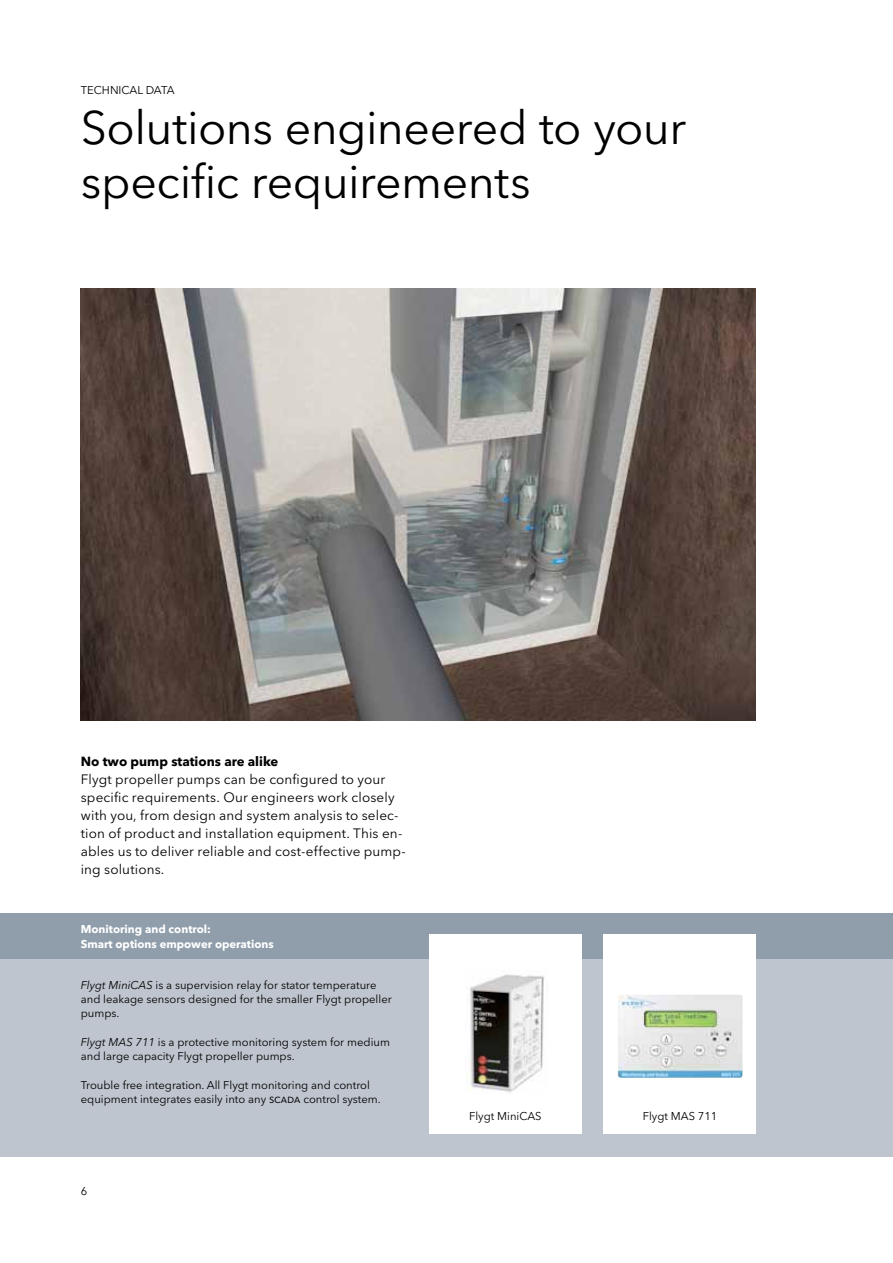
<style>
.page{position:relative;width:893px;height:1263px;background:#fff}
.page>*{position:absolute;margin:0;border:0;box-sizing:border-box;transform-origin:0 0}
.t1{font:46.5px/54.3px "Avenir Next LT Pro";letter-spacing:-.01em;color:#000}
.t2{font:13.5px/18px "Avenir Next LT Pro";letter-spacing:.01em;color:#000}
.t3{font:700 13.2px "Avenir Next LT Pro";color:#000}
.t4{font:11.25px/14.2px "Avenir Next LT Pro";color:#000}
.t5{font:700 11.25px/14.2px "Avenir Next LT Pro";color:#fff}
.s1{font-style:italic}
.s2{font-size:11.85px}
</style>
<div class="page">
<div style="left:0;top:914px;width:893px;height:243px;background:#bfc5ce"></div>
<div style="left:0;top:914px;width:893px;height:45px;background:#909eac"></div>
<div style="left:429px;top:934px;width:153px;height:200px;background:#fff"></div>
<img style="left:466px;top:974px;width:78px;height:118px">
<div style="left:603px;top:934px;width:153px;height:200px;background:#fff"></div>
<img style="left:618px;top:995px;width:125px;height:83px">
<img style="left:81px;top:288px;width:675px;height:432px">
<p class="t4" style="left:81px;top:83px;width:15px">Techn</p>
<p class="t4" style="left:119px;top:83px;width:11px">icald</p>
<p class="t4" style="left:154px;top:83px;width:20px">ATa</p>
<h1 class="t1" style="left:81px;top:101px;width:607px">Solutions engineered to your specific requirements</h1>
<p class="t3" style="left:81px;top:753px;width:199px">No two pump stations are alike</p>
<p class="t2" style="left:81px;top:770px;width:327px">Flygt propeller pumps can be configured to your specific requirements. Our engineers work closely with you, from design and system analysis to selec&shy;tion of product and installation equipment. This en&shy;ables us to deliver reliable and cost-effective pump&shy;ing solutions.</p>
<p class="t5" style="left:81px;top:922px;width:194px">Monitoring and control:<br>Smart options empower operations</p>
<p class="t4" style="left:81px;top:978px;width:312px"><span class="s1">Flygt MiniCAS</span> is a supervision relay for stator temperature and leakage sensors designed for the smaller Flygt propeller pumps.</p>
<p class="t4" style="left:81px;top:1035px;width:311px"><span class="s1">Flygt MAS 711</span> is a protective monitoring system for medium and large capacity Flygt propeller pumps.</p>
<p class="t4" style="left:81px;top:1077px;width:301px">Trouble free integration. All Flygt monitoring and control equipment integrates easily into any <span class="s2">scada</span> control system.</p>
<p class="t4" style="left:81px;top:1184px;width:8px">6</p>
<p class="t4" style="left:469px;top:1109px;width:74px">Flygt MiniCAS</p>
<p class="t4" style="left:643px;top:1109px;width:76px">Flygt MAS 711</p>
</div>
